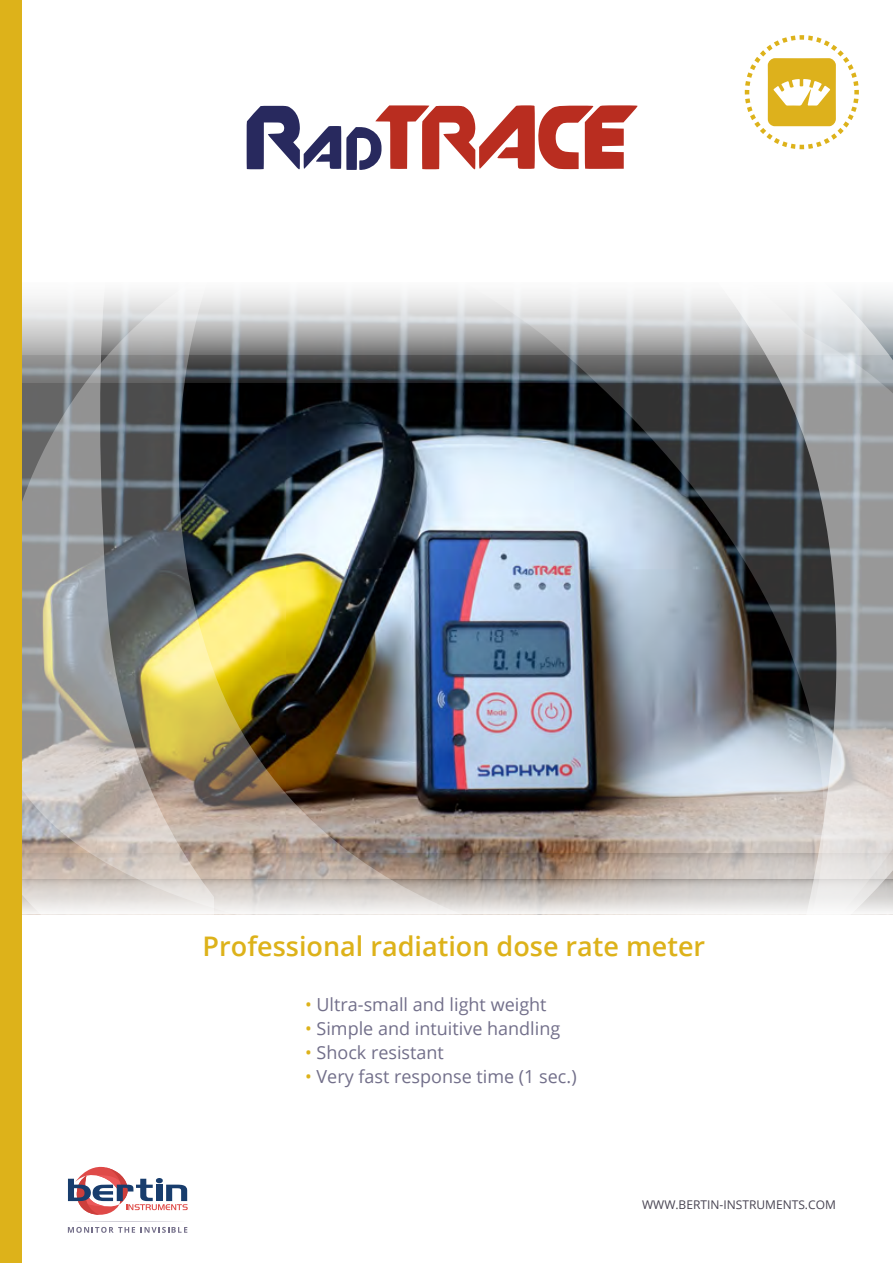
<style>
.page{position:relative;width:893px;height:1263px;background:#fff}
.page>*{position:absolute;margin:0;border:0;box-sizing:border-box;transform-origin:0 0}
.t1{font:600 27px "Open Sans";color:#ddb21a}
.t2{font:18px "Open Sans";color:#726f8a}
.t3{font:12px "Open Sans";color:#474351}
.s1{color:#ddb21a}
</style>
<div class="page">
<svg style="left:744px;top:35px;width:115px;height:57px"></svg>
<svg style="left:741px;top:92px;width:152px;height:823px"></svg>
<img style="left:21px;top:268px;width:720px;height:692px">
<svg style="left:68px;top:1167px;width:120px;height:48px"></svg>
<svg style="left:68px;top:1221px;width:119px;height:12px"></svg>
<div style="left:0;top:0;width:21px;height:1263px;background:#ddb21a"></div>
<svg style="left:247px;top:105px;width:391px;height:65px"></svg>
<h1 class="t1" style="left:203px;top:927px;width:504px">Professional radiation dose rate meter</h1>
<p class="t2" style="left:305px;top:992px;width:243px"><span class="s1">•</span> Ultra-small and light weight</p>
<p class="t2" style="left:305px;top:1016px;width:257px"><span class="s1">•</span> Simple and intuitive handling</p>
<p class="t2" style="left:305px;top:1040px;width:140px"><span class="s1">•</span> Shock resistant</p>
<p class="t2" style="left:305px;top:1064px;width:273px"><span class="s1">•</span> Very fast response time (1 sec.)</p>
<p class="t3" style="left:642px;top:1196px;width:195px">WWW.BERTIN-INSTRUMENTS.COM</p>
</div>
